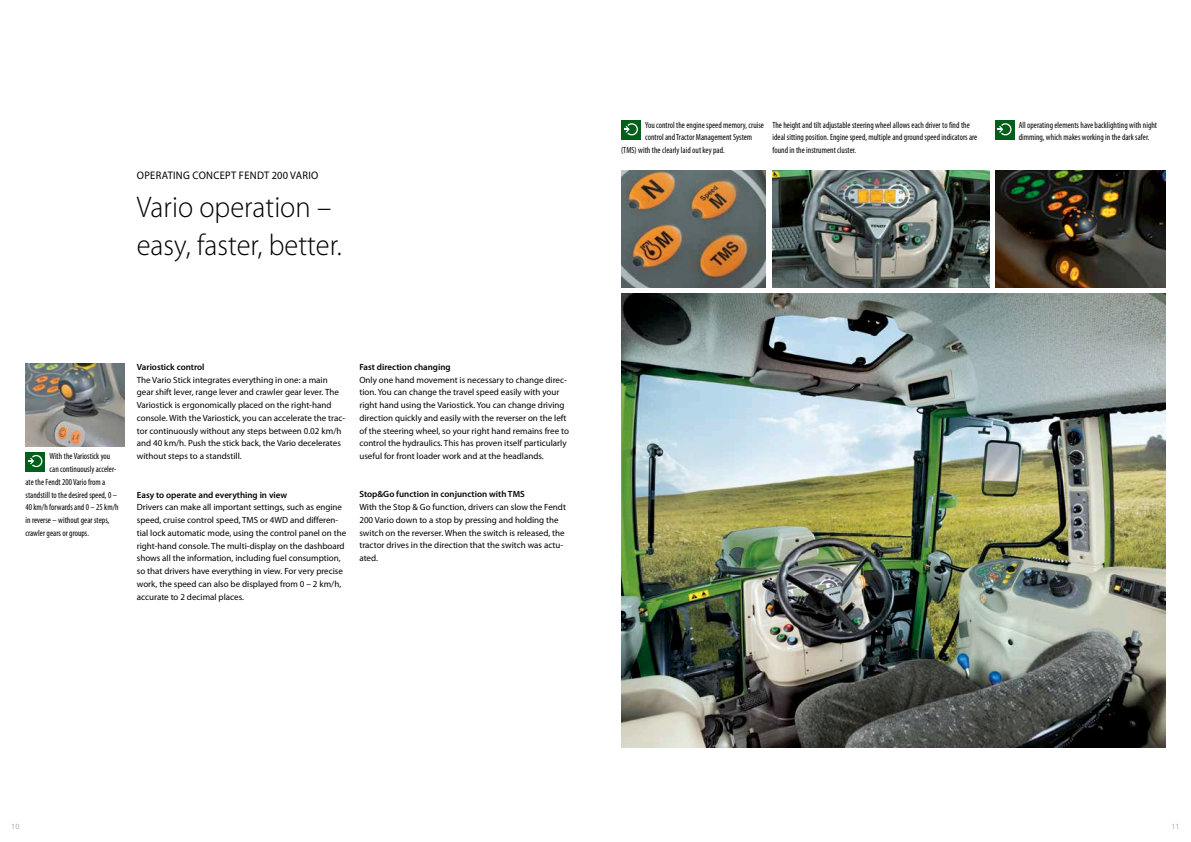
<style>
.page{position:relative;width:1191px;height:842px;background:#fff}
.page>*{position:absolute;margin:0;border:0;box-sizing:border-box;transform-origin:0 0}
.t1{font:300 30px/38.3px "Myriad Pro";color:#000;scale:.95 1}
.t2{font:11px "Myriad Pro";letter-spacing:.03em;color:#000;scale:.95 1}
.t3{font:9px/12.8px "Myriad Pro";color:#000}
.t4{font:condensed 9px/12.8px "Myriad Pro";letter-spacing:.005em;color:#000;scale:.95 1}
.t5{font:600 9px "Myriad Pro";color:#000}
.t6{font:8px "Myriad Pro";color:#adaeae}
</style>
<div class="page">
<img style="left:772px;top:170px;width:217px;height:118px">
<img style="left:621px;top:170px;width:144px;height:118px">
<img style="left:995px;top:170px;width:170px;height:118px">
<img style="left:621px;top:293px;width:544px;height:454px">
<img style="left:26px;top:364px;width:99px;height:82px">
<div style="left:26px;top:452px;width:19px;height:20px;background:#025f1b"></div>
<svg style="left:28px;top:455px;width:15px;height:13px"></svg>
<div style="left:621px;top:120px;width:20px;height:20px;background:#025f1b"></div>
<svg style="left:624px;top:123px;width:14px;height:13px"></svg>
<div style="left:994px;top:120px;width:20px;height:20px;background:#025f1b"></div>
<svg style="left:997px;top:123px;width:15px;height:13px"></svg>
<p class="t2" style="left:137px;top:168px;width:192px">OPERATING CONCEPT FENDT 200 VARIO</p>
<h1 class="t1" style="left:137px;top:188px;width:217px">Vario operation – easy, faster, better.</h1>
<p class="t4" style="left:50px;top:450px;width:65px">With the Variostick you</p>
<p class="t4" style="left:50px;top:462px;width:72px">can continuously acceler-</p>
<p class="t4" style="left:26px;top:475px;width:85px">ate the Fendt 200 Vario from a</p>
<p class="t4" style="left:26px;top:488px;width:98px">standstill to the desired speed, 0 –</p>
<p class="t4" style="left:26px;top:501px;width:99px">40 km/h forwards and 0 – 25 km/h</p>
<p class="t4" style="left:26px;top:514px;width:90px">in reverse – without gear steps,</p>
<p class="t4" style="left:26px;top:526px;width:68px">crawler gears or groups.</p>
<p class="t5" style="left:137px;top:361px;width:69px">Variostick control</p>
<p class="t3" style="left:137px;top:373px;width:210px">The Vario Stick integrates everything in one: a main gear shift lever, range lever and crawler gear lever. The Variostick is ergonomically placed on the right-hand console. With the Variostick, you can accelerate the trac&shy;tor continuously without any steps between 0.02 km/h and 40 km/h. Push the stick back, the Vario decelerates without steps to a standstill.</p>
<p class="t5" style="left:137px;top:489px;width:152px">Easy to operate and everything in view</p>
<p class="t3" style="left:137px;top:501px;width:211px">Drivers can make all important settings, such as engine speed, cruise control speed, TMS or 4WD and differen&shy;tial lock automatic mode, using the control panel on the right-hand console. The multi-display on the dashboard shows all the information, including fuel consumption, so that drivers have everything in view. For very precise work, the speed can also be displayed from 0 – 2 km/h, accurate to 2 decimal places.</p>
<p class="t5" style="left:359px;top:361px;width:93px">Fast direction changing</p>
<p class="t3" style="left:359px;top:373px;width:211px">Only one hand movement is necessary to change direc&shy;tion. You can change the travel speed easily with your right hand using the Variostick. You can change driving direction quickly and easily with the reverser on the left of the steering wheel, so your right hand remains free to control the hydraulics. This has proven itself particularly useful for front loader work and at the headlands.</p>
<p class="t5" style="left:359px;top:489px;width:167px">Stop&amp;Go function in conjunction with TMS</p>
<p class="t3" style="left:359px;top:501px;width:208px">With the Stop &amp; Go function, drivers can slow the Fendt 200 Vario down to a stop by pressing and holding the switch on the reverser. When the switch is released, the tractor drives in the direction that the switch was actu&shy;ated.</p>
<p class="t4" style="left:645px;top:118px;width:127px">You control the engine speed memory, cruise</p>
<p class="t4" style="left:645px;top:131px;width:114px">control and Tractor Management System</p>
<p class="t4" style="left:621px;top:144px;width:111px">(TMS) with the clearly laid out key pad.</p>
<p class="t4" style="left:772px;top:118px;width:217px">The height and tilt adjustable steering wheel allows each driver to find the ideal sitting position. Engine speed, multiple and ground speed indicators are found in the instrument cluster.</p>
<p class="t4" style="left:1018px;top:118px;width:147px">All operating elements have backlighting with night dimming, which makes working in the dark safer.</p>
<p class="t6" style="left:11px;top:822px;width:10px">10</p>
<p class="t6" style="left:1171px;top:822px;width:10px">11</p>
</div>
